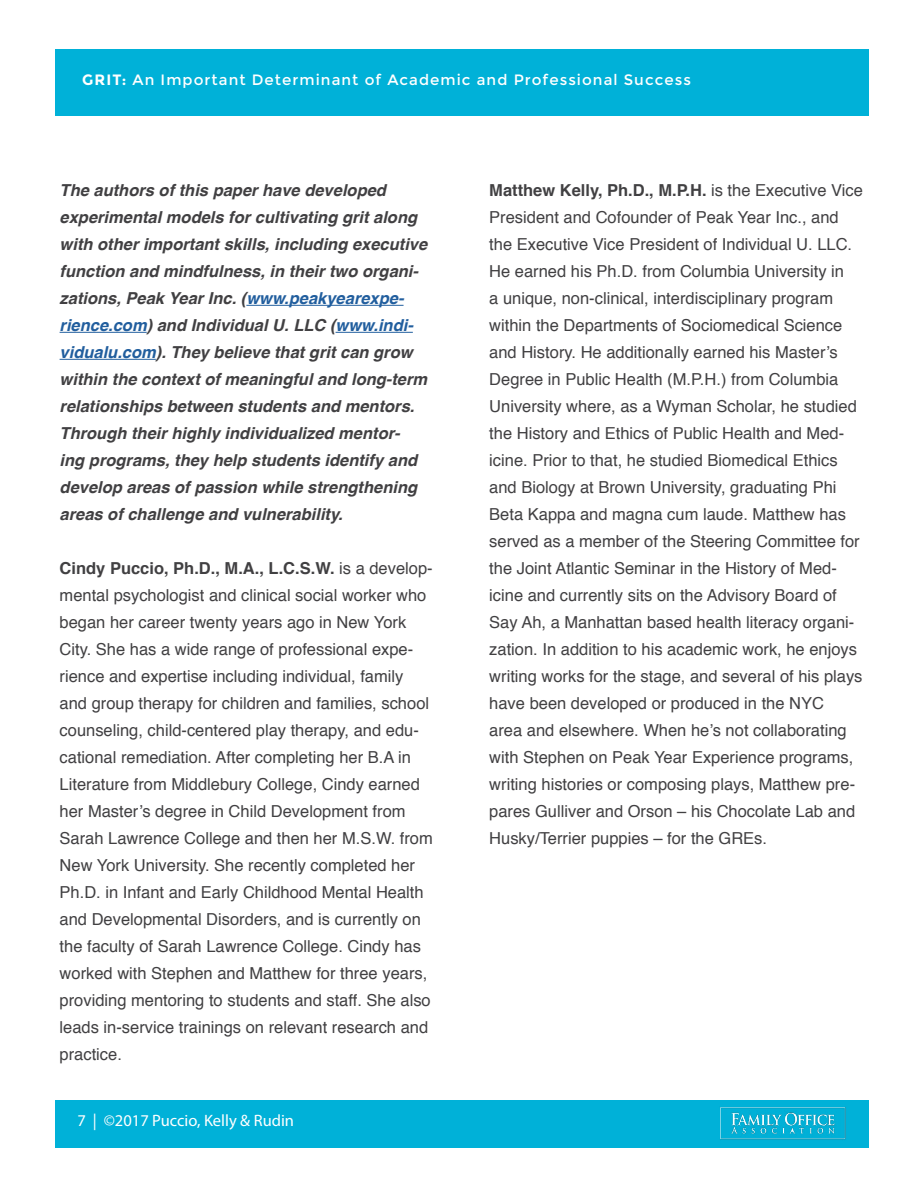
<style>
.page{position:relative;width:918px;height:1188px;background:#fff}
.page>*{position:absolute;margin:0;border:0;box-sizing:border-box;transform-origin:0 0}
.t1{font:16.5px/27px "Helvetica";color:#414042}
.t2{font:italic 700 16.5px/27px "Helvetica";color:#414042}
.t3{font:16.5px "Myriad Pro";color:#fff}
.t4{font:15px "Montserrat";letter-spacing:.07em;color:#fff}
.s1{font-weight:700}
.s2{color:#215e9e}
</style>
<div class="page">
<div style="left:55px;top:50px;width:813px;height:66px;background:#00b1d8"></div>
<hr style="left:246px;top:305px;width:158px;height:1px;background:#215e9e">
<hr style="left:60px;top:332px;width:87px;height:1px;background:#215e9e">
<hr style="left:336px;top:332px;width:77px;height:1px;background:#215e9e">
<hr style="left:60px;top:359px;width:96px;height:1px;background:#215e9e">
<div style="left:55px;top:1100px;width:813px;height:47px;background:#00b1d8"></div>
<img style="left:720px;top:1107px;width:126px;height:33px">
<p class="t4" style="left:82px;top:71px;width:610px"><span class="s1">GRIT:</span> An Important Determinant of Academic and Professional Success</p>
<p class="t2" style="left:60px;top:177px;width:369px">The authors of this paper have developed experimental models for cultivating grit along with other important skills, including executive function and mindfulness, in their two organi&shy;zations, Peak Year Inc. (<span class="s2">www.peakyearexpe&shy;rience.com</span>) and Individual U. LLC (<span class="s2">www.indi&shy;vidualu.com</span>). They believe that grit can grow within the context of meaningful and long-term relationships between students and mentors.<br>Through their highly individualized mentor&shy;ing programs, they help students identify and develop areas of passion while strengthening areas of challenge and vulnerability.</p>
<p class="t1" style="left:60px;top:555px;width:375px"><span class="s1">Cindy Puccio, Ph.D., M.A., L.C.S.W.</span> is a develop&shy;mental psychologist and clinical social worker who began her career twenty years ago in New York City. She has a wide range of professional expe&shy;rience and expertise including individual, family and group therapy for children and families, school counseling, child-centered play therapy, and edu&shy;cational remediation. After completing her B.A in Literature from Middlebury College, Cindy earned her Master’s degree in Child Development from Sarah Lawrence College and then her M.S.W. from New York University. She recently completed her Ph.D. in Infant and Early Childhood Mental Health and Developmental Disorders, and is currently on the faculty of Sarah Lawrence College. Cindy has worked with Stephen and Matthew for three years, providing mentoring to students and staff. She also leads in-service trainings on relevant research and practice.</p>
<p class="t3" style="left:77px;top:1110px;width:218px">7 | ©2017 Puccio, Kelly &amp; Rudin</p>
<p class="t1" style="left:489px;top:177px;width:375px"><span class="s1">Matthew Kelly, Ph.D., M.P.H.</span> is the Executive Vice President and Cofounder of Peak Year Inc., and the Executive Vice President of Individual U. LLC.<br>He earned his Ph.D. from Columbia University in<br>a unique, non-clinical, interdisciplinary program within the Departments of Sociomedical Science and History. He additionally earned his Master’s Degree in Public Health (M.P.H.) from Columbia University where, as a Wyman Scholar, he studied the History and Ethics of Public Health and Med&shy;icine. Prior to that, he studied Biomedical Ethics and Biology at Brown University, graduating Phi Beta Kappa and magna cum laude. Matthew has served as a member of the Steering Committee for the Joint Atlantic Seminar in the History of Med&shy;icine and currently sits on the Advisory Board of Say Ah, a Manhattan based health literacy organi&shy;zation. In addition to his academic work, he enjoys writing works for the stage, and several of his plays have been developed or produced in the NYC<br>area and elsewhere. When he’s not collaborating with Stephen on Peak Year Experience programs, writing histories or composing plays, Matthew pre&shy;pares Gulliver and Orson – his Chocolate Lab and Husky/Terrier puppies – for the GREs.</p>
</div>
